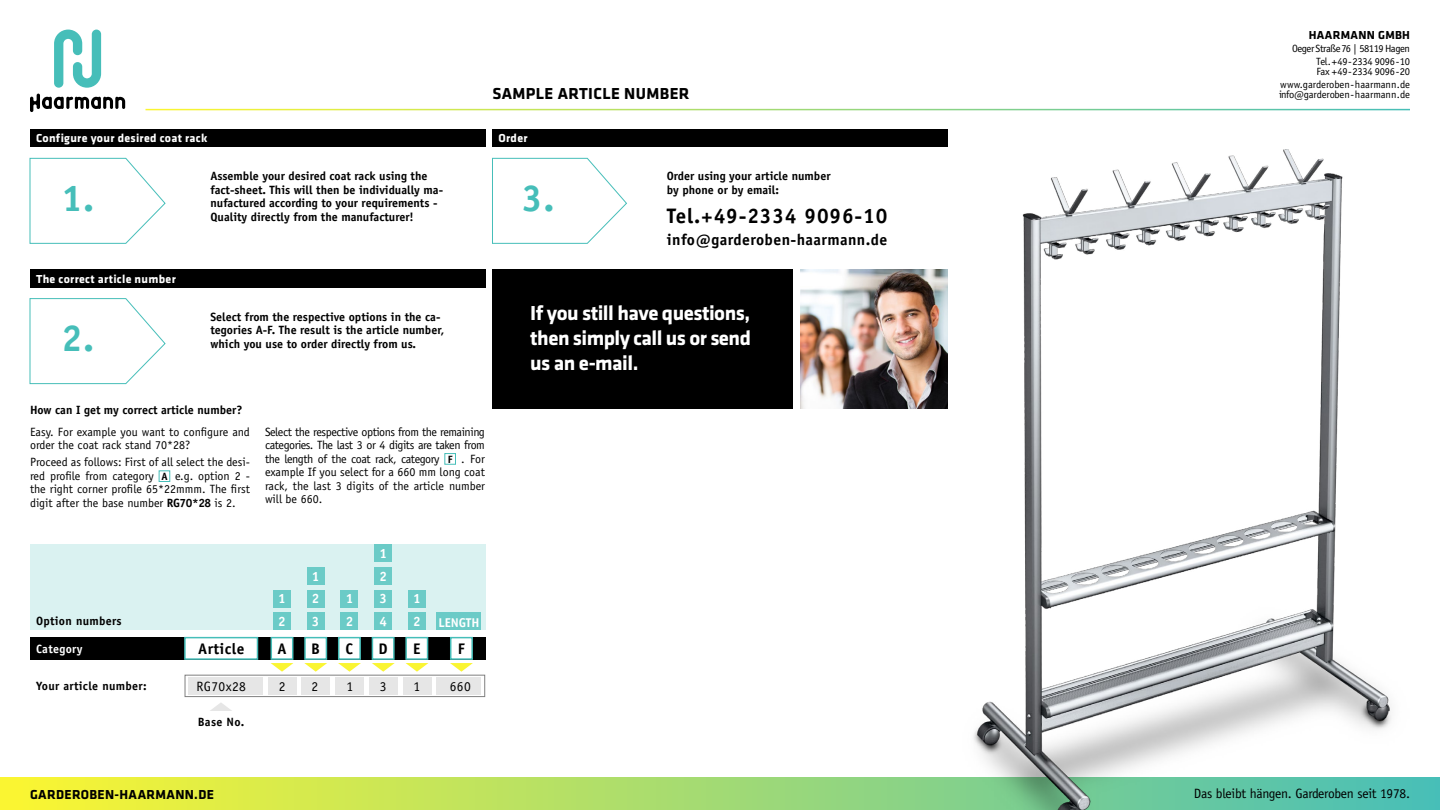
<style>
.page{position:relative;width:1440px;height:810px;background:#fff}
.page>*{position:absolute;margin:0;border:0;box-sizing:border-box;transform-origin:0 0}
.Schritt_1-3{font:700 37.5px "Officina Sans Std";color:#46beb9}
.t1{font:700 21px/25.2px "Klavika";letter-spacing:-.025em;color:#fff;text-align:justify}
.t2{font:700 21px "Officina Sans Std";letter-spacing:.04em;color:#000}
.t3{font:700 16.5px "Klavika";letter-spacing:.025em;color:#000}
.t4{font:700 15.75px "Officina Sans Std";letter-spacing:.025em;color:#000}
.t5{font:700 15.38px "Officina Sans Std";letter-spacing:.025em;color:#000}
.t6{font:13.5px "Officina Sans Std";letter-spacing:-.02em;color:#000}
.t7{font:700 13.5px "Klavika";letter-spacing:.025em;color:#000}
.t8{font:700 13.5px "Officina Sans Std";color:#fff}
.t9{font:13.5px "Officina Sans Std";letter-spacing:.025em;color:#000}
.t10{font:700 12.75px "Officina Sans Std";color:#fff}
.Fließtext{font:12px/13.5px "Officina Sans Std";color:#000;text-align:justify}
.What_to_do{font:700 12px/13.5px "Officina Sans Std";color:#000}
.Sub_Headlines{font:700 12px "Klavika";letter-spacing:.025em;color:#fff}
.What_to_do-2{font:700 12px "Officina Sans Std";letter-spacing:.025em;color:#000}
.t11{font:700 12px "Klavika";letter-spacing:.025em;color:#000}
.t12{font:700 12px "Officina Sans Std";letter-spacing:.025em;color:#fff}
.t13{font:700 10.57px "Officina Sans Std";color:#000}
.t14{font:10.5px/12.2px "Officina Sans Std";letter-spacing:-.025em;color:#000;text-align:right}
.t15{font:10.5px/12.2px "Officina Sans Std";letter-spacing:-.045em;color:#000;text-align:right}
.s1{font-weight:700}
</style>
<div class="page">
<svg style="left:30px;top:94px;width:95px;height:18px"></svg>
<svg style="left:54px;top:30px;width:47px;height:58px"></svg>
<svg style="left:0;top:777px;width:1440px;height:33px;background:#bde25f"></svg>
<img style="left:943px;top:149px;width:468px;height:661px">
<img style="left:801px;top:269px;width:147px;height:139px">
<div style="left:493px;top:269px;width:300px;height:139px;background:#000"></div>
<div style="left:30px;top:129px;width:455px;height:18px;background:#000"></div>
<div style="left:493px;top:129px;width:455px;height:18px;background:#000"></div>
<div style="left:30px;top:269px;width:455px;height:18px;background:#000"></div>
<svg style="left:492px;top:158px;width:135px;height:86px"></svg>
<svg style="left:29px;top:158px;width:137px;height:86px"></svg>
<svg style="left:29px;top:298px;width:137px;height:86px"></svg>
<div style="left:30px;top:637px;width:455px;height:23px;background:#000"></div>
<div style="left:30px;top:544px;width:455px;height:86px;background:#daf2f1"></div>
<div style="left:185px;top:675px;width:300px;height:22px;border:1px solid #808080"></div>
<div style="left:188px;top:677px;width:74px;height:17px;background:#e6e6e6"></div>
<div style="left:268px;top:677px;width:28px;height:17px;background:#e6e6e6"></div>
<div style="left:335px;top:677px;width:29px;height:17px;background:#e6e6e6"></div>
<div style="left:302px;top:677px;width:28px;height:17px;background:#e6e6e6"></div>
<div style="left:369px;top:677px;width:29px;height:17px;background:#e6e6e6"></div>
<div style="left:403px;top:677px;width:28px;height:17px;background:#e6e6e6"></div>
<div style="left:436px;top:677px;width:46px;height:17px;background:#e6e6e6"></div>
<svg style="left:271px;top:663px;width:22px;height:9px"></svg>
<svg style="left:304px;top:663px;width:23px;height:9px"></svg>
<svg style="left:338px;top:663px;width:23px;height:9px"></svg>
<svg style="left:372px;top:663px;width:23px;height:9px"></svg>
<svg style="left:406px;top:663px;width:22px;height:9px"></svg>
<svg style="left:450px;top:663px;width:23px;height:9px"></svg>
<svg style="left:210px;top:703px;width:22px;height:8px"></svg>
<div style="left:159px;top:470px;width:11px;height:12px;background:#fff;border:1px solid #46beb9"></div>
<div style="left:444px;top:453px;width:12px;height:12px;background:#fff;border:1px solid #46beb9"></div>
<div style="left:273px;top:590px;width:18px;height:17px;background:#6bcbc7"></div>
<div style="left:273px;top:613px;width:18px;height:17px;background:#6bcbc7"></div>
<div style="left:307px;top:613px;width:17px;height:17px;background:#6bcbc7"></div>
<div style="left:375px;top:613px;width:17px;height:17px;background:#6bcbc7"></div>
<div style="left:307px;top:567px;width:17px;height:17px;background:#6bcbc7"></div>
<div style="left:307px;top:590px;width:17px;height:17px;background:#6bcbc7"></div>
<div style="left:375px;top:590px;width:17px;height:17px;background:#6bcbc7"></div>
<div style="left:375px;top:544px;width:17px;height:18px;background:#6bcbc7"></div>
<div style="left:375px;top:567px;width:17px;height:17px;background:#6bcbc7"></div>
<div style="left:341px;top:590px;width:17px;height:17px;background:#6bcbc7"></div>
<div style="left:341px;top:613px;width:17px;height:17px;background:#6bcbc7"></div>
<div style="left:408px;top:590px;width:17px;height:17px;background:#6bcbc7"></div>
<div style="left:408px;top:613px;width:17px;height:17px;background:#6bcbc7"></div>
<div style="left:436px;top:613px;width:46px;height:17px;background:#6bcbc7"></div>
<div style="left:271px;top:637px;width:22px;height:23px;background:#fff;border:2px solid #46beb9"></div>
<div style="left:304px;top:637px;width:23px;height:23px;background:#fff;border:2px solid #46beb9"></div>
<div style="left:338px;top:637px;width:23px;height:23px;background:#fff;border:2px solid #46beb9"></div>
<div style="left:372px;top:637px;width:23px;height:23px;background:#fff;border:2px solid #46beb9"></div>
<div style="left:405px;top:637px;width:23px;height:23px;background:#fff;border:2px solid #46beb9"></div>
<div style="left:450px;top:637px;width:23px;height:23px;background:#fff;border:2px solid #46beb9"></div>
<div style="left:184px;top:637px;width:74px;height:23px;background:#fff;border:2px solid #46beb9"></div>
<p class="Sub_Headlines" style="left:36px;top:132px;width:173px">Configure your desired coat rack</p>
<p class="t3" style="left:492px;top:85px;width:199px">SAMPLE ARTICLE NUMBER</p>
<p class="Sub_Headlines" style="left:498px;top:132px;width:31px">Order</p>
<p class="What_to_do" style="left:211px;top:169px;width:234px">Assemble your desired coat rack using the fact-sheet. This will then be individually ma&shy;nufactured according to your requirements - Quality directly from the manufacturer!</p>
<p class="Schritt_1-3" style="left:61px;top:174px;width:34px">1.</p>
<p class="Schritt_1-3" style="left:522px;top:174px;width:34px">3.</p>
<p class="Sub_Headlines" style="left:36px;top:272px;width:141px">The correct article number</p>
<p class="What_to_do" style="left:667px;top:169px;width:165px">Order using your article number by phone or by email:</p>
<p class="t2" style="left:667px;top:202px;width:222px">Tel.+49-2334 9096-10</p>
<p class="t4" style="left:667px;top:230px;width:222px">info@garderoben-haarmann.de</p>
<p class="Schritt_1-3" style="left:61px;top:315px;width:34px">2.</p>
<p class="What_to_do" style="left:211px;top:310px;width:235px">Select from the respective options in the ca&shy;tegories A-F. The result is the article number, which you use to order directly from us.</p>
<p class="What_to_do" style="left:30px;top:403px;width:214px">How can I get my correct article number?</p>
<p class="Fließtext" style="left:30px;top:425px;width:221px">Easy. For example you want to configure and order the coat rack stand 70*28?</p>
<p class="Fließtext" style="left:30px;top:455px;width:222px">Proceed as follows: First of all select the desi&shy;red profile from category</p>
<p class="Fließtext" style="left:30px;top:469px;width:222px;text-indent:145px">e.g. option 2 - the right corner profile 65*22mmm. The first digit after the base number <span class="s1">RG70*28</span> is 2.</p>
<p class="t13" style="left:161px;top:470px;width:8px">A</p>
<p class="Fließtext" style="left:265px;top:425px;width:221px">Select the respective options from the remaining categories. The last 3 or 4 digits are taken from the length of the coat rack, category</p>
<p class="Fließtext" style="left:265px;top:452px;width:222px;text-indent:196px">. For example If you select for a 660 mm long coat rack, the last 3 digits of the article number will be 660.</p>
<p class="t13" style="left:448px;top:453px;width:6px">F</p>
<p class="What_to_do-2" style="left:36px;top:613px;width:87px">Option numbers</p>
<p class="t8" style="left:379px;top:545px;width:9px">1</p>
<p class="t8" style="left:379px;top:568px;width:9px">2</p>
<p class="t8" style="left:312px;top:568px;width:9px">1</p>
<p class="t8" style="left:312px;top:590px;width:9px">2</p>
<p class="t8" style="left:379px;top:590px;width:9px">3</p>
<p class="t8" style="left:278px;top:590px;width:9px">1</p>
<p class="t8" style="left:278px;top:613px;width:9px">2</p>
<p class="t8" style="left:312px;top:613px;width:9px">3</p>
<p class="t8" style="left:379px;top:613px;width:9px">4</p>
<p class="t8" style="left:346px;top:590px;width:9px">1</p>
<p class="t8" style="left:346px;top:613px;width:9px">2</p>
<p class="t8" style="left:413px;top:590px;width:9px">1</p>
<p class="t8" style="left:413px;top:613px;width:9px">2</p>
<p class="t10" style="left:438px;top:614px;width:43px">LENGTH</p>
<p class="t12" style="left:36px;top:641px;width:48px">Category</p>
<p class="What_to_do-2" style="left:36px;top:678px;width:112px">Your article number:</p>
<p class="t5" style="left:198px;top:639px;width:48px">Article</p>
<p class="t5" style="left:277px;top:639px;width:11px">A</p>
<p class="t5" style="left:311px;top:639px;width:10px">B</p>
<p class="t5" style="left:346px;top:639px;width:9px">C</p>
<p class="t5" style="left:379px;top:639px;width:11px">D</p>
<p class="t5" style="left:413px;top:639px;width:9px">E</p>
<p class="t5" style="left:458px;top:639px;width:9px">F</p>
<p class="t9" style="left:197px;top:678px;width:51px">RG70x28</p>
<p class="What_to_do" style="left:198px;top:715px;width:48px">Base No.</p>
<p class="t6" style="left:279px;top:678px;width:8px">2</p>
<p class="t6" style="left:312px;top:678px;width:8px">2</p>
<p class="t6" style="left:347px;top:678px;width:8px">1</p>
<p class="t6" style="left:380px;top:678px;width:8px">3</p>
<p class="t6" style="left:414px;top:678px;width:8px">1</p>
<p class="t6" style="left:450px;top:678px;width:22px">660</p>
<p class="t1" style="left:530px;top:301px;width:222px">If you still have questions, then simply call us or send us an e-mail.</p>
<p class="t11" style="left:1309px;top:29px;width:103px">HAARMANN GMBH</p>
<p class="t15" style="left:1292px;top:43px;width:119px">Oeger Straße 76 | 58119 Hagen<br>Tel.+49-2334 9096-10</p>
<p class="t14" style="left:1280px;top:66px;width:131px">Fax +49-2334 9096-20 www.garderoben-haarmann.de</p>
<p class="t14" style="left:1279px;top:89px;width:132px">info@garderoben-haarmann.de</p>
<p class="t7" style="left:30px;top:787px;width:185px">GARDEROBEN-HAARMANN.DE</p>
<p class="t6" style="left:1194px;top:786px;width:218px">Das bleibt hängen. Garderoben seit 1978.</p>
</div>
